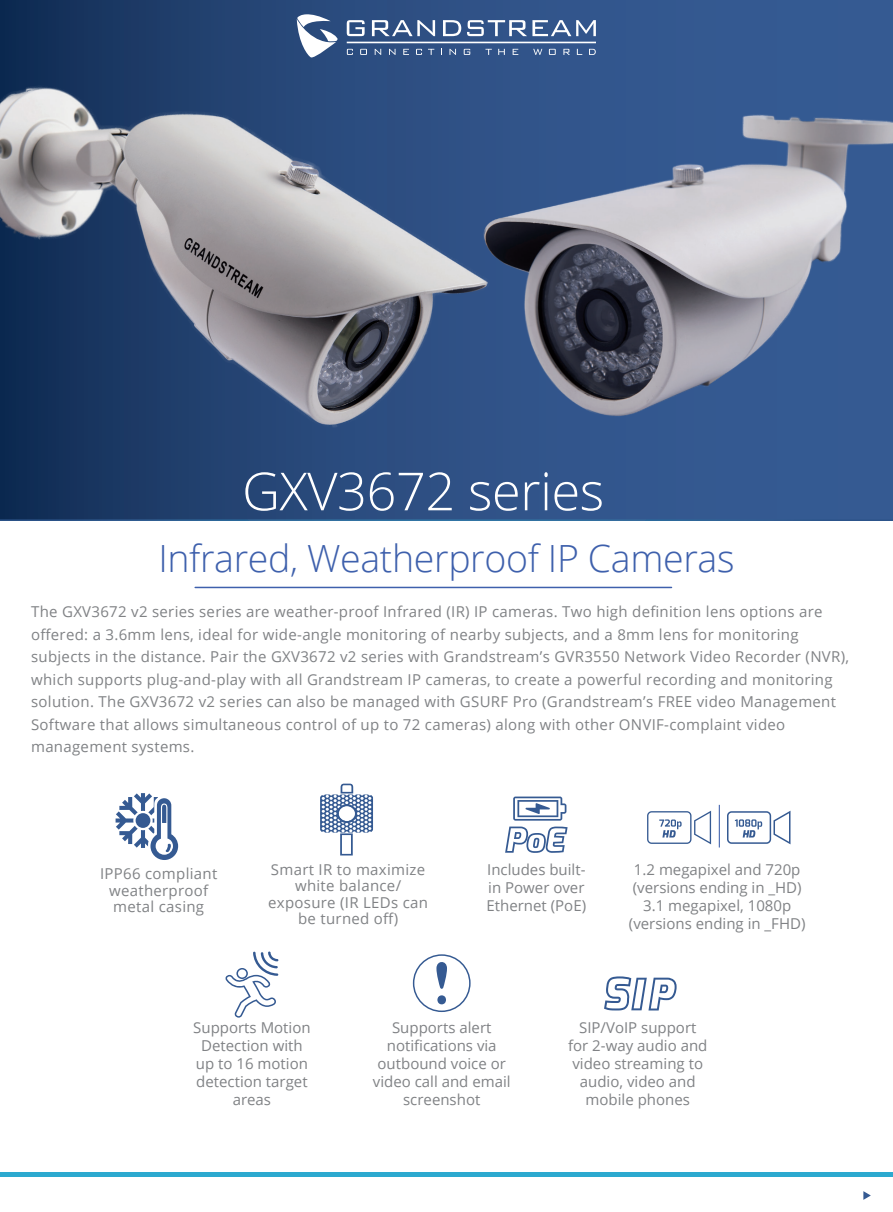
<style>
.page{position:relative;width:893px;height:1212px;background:#fff}
.page>*{position:absolute;margin:0;border:0;box-sizing:border-box;transform-origin:0 0}
.t1{font:300 52.5px "Open Sans";letter-spacing:-.01em;color:#fff}
.t2{font:300 37.5px "Open Sans";letter-spacing:-.01em;color:#3e60ac}
.t3{font:15px/22.5px "Open Sans";letter-spacing:.02em;color:#808285;text-align:center}
.t4{font:15px/18px "Open Sans";color:#808285;text-align:center}
</style>
<div class="page">
<svg style="left:0;top:0;width:893px;height:521px;background:#2a4c7f"></svg>
<hr style="left:0;top:1173px;width:893px;height:4px;background:#2ca9cf">
<svg style="left:863px;top:1191px;width:8px;height:9px"></svg>
<hr style="left:195px;top:587px;width:476px;height:1px;background:#3e60ac">
<svg style="left:505px;top:796px;width:63px;height:57px"></svg>
<svg style="left:225px;top:951px;width:53px;height:66px"></svg>
<svg style="left:413px;top:954px;width:58px;height:58px"></svg>
<svg style="left:604px;top:976px;width:73px;height:34px"></svg>
<svg style="left:116px;top:793px;width:62px;height:67px"></svg>
<svg style="left:320px;top:784px;width:53px;height:71px"></svg>
<svg style="left:727px;top:810px;width:64px;height:35px"></svg>
<svg style="left:647px;top:811px;width:64px;height:33px"></svg>
<hr style="left:719px;top:805px;width:1px;height:42px;background:#3e60ac">
<img style="left:0;top:0;width:713px;height:462px">
<img style="left:320px;top:32px;width:573px;height:445px">
<h1 class="t1" style="left:242px;top:455px;width:364px">GXV3672 series</h1>
<h2 class="t2" style="left:158px;top:533px;width:578px">Infrared, Weatherproof IP Cameras</h2>
<p class="t3" style="left:31px;top:600px;width:819px;text-align:left">The GXV3672 v2 series series are weather-proof Infrared (IR) IP cameras. Two high definition lens options are offered: a 3.6mm lens, ideal for wide-angle monitoring of nearby subjects, and a 8mm lens for monitoring subjects in the distance. Pair the GXV3672 v2 series with Grandstream’s GVR3550 Network Video Recorder (NVR), which supports plug-and-play with all Grandstream IP cameras, to create a powerful recording and monitoring solution. The GXV3672 v2 series can also be managed with GSURF Pro (Grandstream’s FREE video Management Software that allows simultaneous control of up to 72 cameras) along with other ONVIF-complaint video management systems.</p>
<p class="t3" style="left:100px;top:865px;width:119px;line-height:16.2px">IPP66 compliant weatherproof metal casing</p>
<p class="t4" style="left:629px;top:860px;width:178px">1.2 megapixel and 720p (versions ending in _HD)<br>3.1 megapixel, 1080p (versions ending in _FHD)</p>
<p class="t3" style="left:268px;top:861px;width:161px;line-height:16.2px">Smart IR to maximize white balance/ exposure (IR LEDs can be turned off)</p>
<p class="t3" style="left:487px;top:860px;width:101px;line-height:18px;text-align:justify">Includes built&shy;in Power over Ethernet (PoE)</p>
<p class="t4" style="left:193px;top:1018px;width:119px">Supports Motion<br>Detection with up to 16 motion detection target areas</p>
<p class="t4" style="left:373px;top:1018px;width:139px">Supports alert notifications via outbound voice or video call and email screenshot</p>
<p class="t4" style="left:568px;top:1018px;width:141px">SIP/VoIP support for 2-way audio and video streaming to audio, video and mobile phones</p>
</div>
